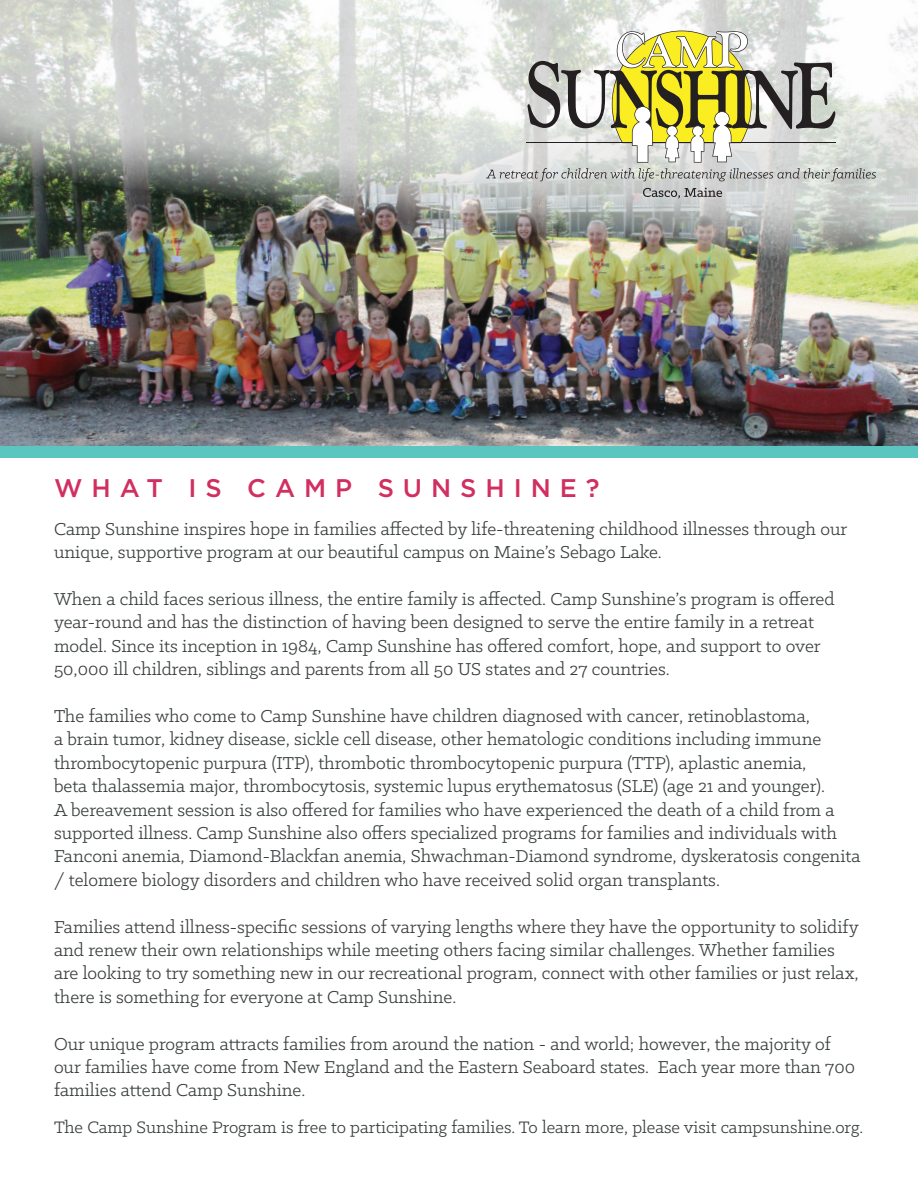
<style>
.page{position:relative;width:918px;height:1188px;background:#fff}
.page>*{position:absolute;margin:0;border:0;box-sizing:border-box;transform-origin:0 0}
.t1{font:500 25.5px "Gotham";letter-spacing:.35em;color:#d12f60}
.t2{font:19.5px/23.4px "Klinic Slab";color:#383d3e}
.t3{font:18.75px "Klinic Slab";color:#383d3e}
</style>
<div class="page">
<img style="left:0;top:286px;width:918px;height:160px">
<img style="left:0;top:0;width:918px;height:286px">
<div style="left:0;top:446px;width:918px;height:12px;background:#5bc5c0"></div>
<svg style="left:643px;top:188px;width:79px;height:11px"></svg>
<svg style="left:486px;top:30px;width:390px;height:151px"></svg>
<h1 class="t1" style="left:54px;top:471px;width:547px">WHAT IS CAMP SUNSHINE?</h1>
<p class="t2" style="left:54px;top:517px;width:795px">Camp Sunshine inspires hope in families affected by life-threatening childhood illnesses through our unique, supportive program at our beautiful campus on Maine’s Sebago Lake.</p>
<p class="t2" style="left:54px;top:587px;width:782px">When a child faces serious illness, the entire family is affected. Camp Sunshine’s program is offered year-round and has the distinction of having been designed to serve the entire family in a retreat model. Since its inception in 1984, Camp Sunshine has offered comfort, hope, and support to over 50,000 ill children, siblings and parents from all 50 US states and 27 countries.</p>
<p class="t2" style="left:54px;top:704px;width:808px">The families who come to Camp Sunshine have children diagnosed with cancer, retinoblastoma,<br>a brain tumor, kidney disease, sickle cell disease, other hematologic conditions including immune thrombocytopenic purpura (ITP), thrombotic thrombocytopenic purpura (TTP), aplastic anemia,<br>beta thalassemia major, thrombocytosis, systemic lupus erythematosus (SLE) (age 21 and younger).<br>A bereavement session is also offered for families who have experienced the death of a child from a supported illness. Camp Sunshine also offers specialized programs for families and individuals with Fanconi anemia, Diamond-Blackfan anemia, Shwachman-Diamond syndrome, dyskeratosis congenita / telomere biology disorders and children who have received solid organ transplants.</p>
<p class="t2" style="left:54px;top:914px;width:806px">Families attend illness-specific sessions of varying lengths where they have the opportunity to solidify and renew their own relationships while meeting others facing similar challenges. Whether families are looking to try something new in our recreational program, connect with other families or just relax, there is something for everyone at Camp Sunshine.</p>
<p class="t2" style="left:54px;top:1031px;width:803px">Our unique program attracts families from around the nation - and world; however, the majority of our families have come from New England and the Eastern Seaboard states. Each year more than 700 families attend Camp Sunshine.</p>
<p class="t3" style="left:54px;top:1116px;width:811px">The Camp Sunshine Program is free to participating families. To learn more, please visit campsunshine.org.</p>
</div>
